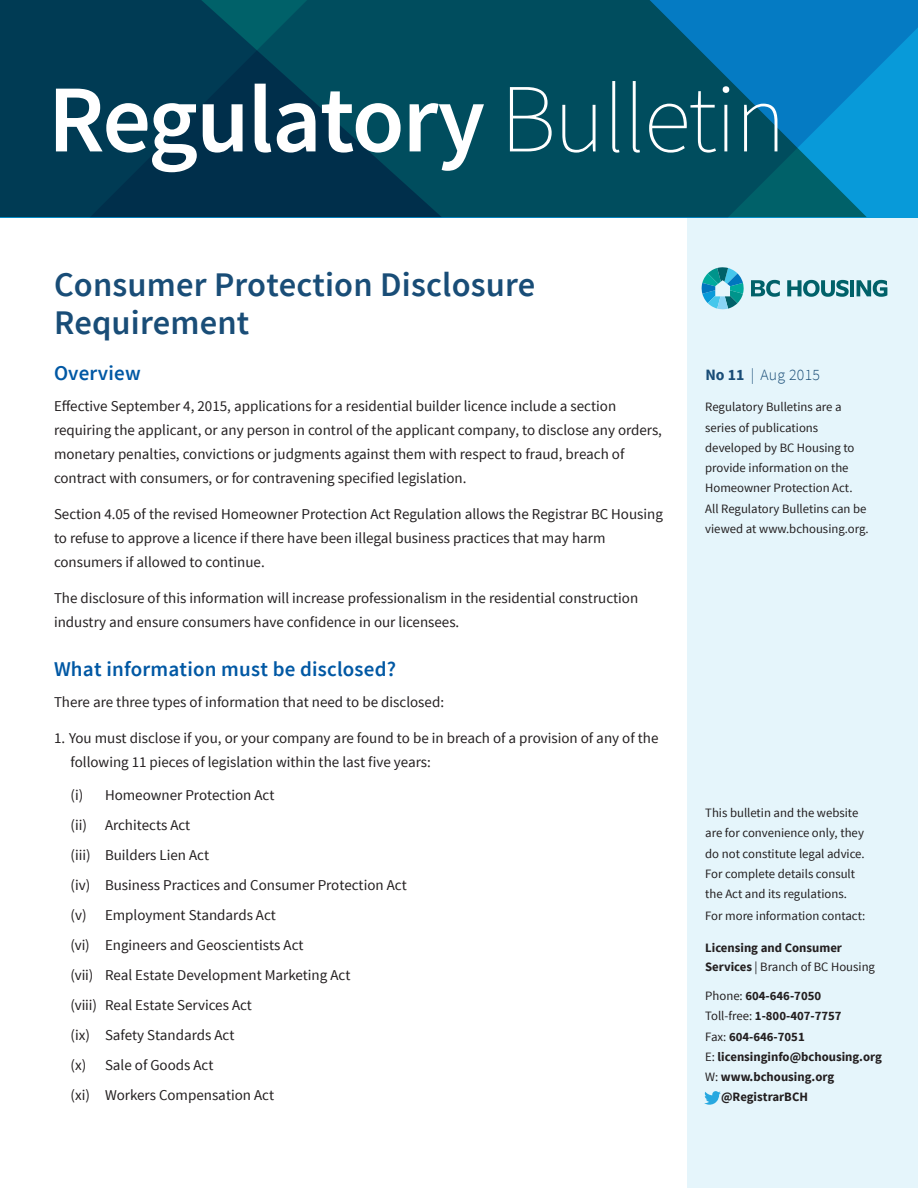
<style>
.page{position:relative;width:918px;height:1188px;background:#fff}
.page>*{position:absolute;margin:0;border:0;box-sizing:border-box;transform-origin:0 0}
.t1{font:600 96px "Source Sans Pro";letter-spacing:-.02em;color:#fff}
.NEW_O_HEAD{font:600 34.5px/37.5px "Source Sans Pro";letter-spacing:.005em;color:#194d77}
.New_H1{font:600 21px "Source Sans Pro";letter-spacing:.01em;color:#0158a4}
.New_Body_w_bullets{font:300 15.75px "Source Sans Pro";letter-spacing:.02em;color:#194d77}
.NEW_H2_body{font:15px/24px "Source Sans Pro";color:#231f20}
.New_Note{font:12.75px/20.2px "Source Sans Pro";color:#231f20}
.New_Note-2{font:700 12.75px/18.8px "Source Sans Pro";color:#231f20}
.s1{font-weight:200;font-size:97.5px}
.s2{font-weight:700}
.s3{font-weight:400}
</style>
<div class="page">
<div style="left:688px;top:1px;width:230px;height:1187px;background:#e5f5fb"></div>
<svg style="left:90px;top:0;width:828px;height:218px;background:#026183"></svg>
<svg style="left:0;top:0;width:442px;height:217px;background:#003c54"></svg>
<svg style="left:704px;top:1091px;width:17px;height:14px"></svg>
<svg style="left:687px;top:251px;width:201px;height:75px"></svg>
<p class="t1" style="left:48px;top:59px;width:739px">Regulatory <span class="s1">Bulletin</span></p>
<p class="NEW_O_HEAD" style="left:54px;top:267px;width:483px">Consumer Protection Disclosure<br>Requirement</p>
<p class="New_H1" style="left:54px;top:360px;width:88px">Overview</p>
<p class="NEW_H2_body" style="left:54px;top:395px;width:610px">Effective September 4, 2015, applications for a residential builder licence include a section requiring the applicant, or any person in control of the applicant company, to disclose any orders, monetary penalties, convictions or judgments against them with respect to fraud, breach of contract with consumers, or for contravening specified legislation.</p>
<p class="NEW_H2_body" style="left:54px;top:503px;width:611px">Section 4.05 of the revised Homeowner Protection Act Regulation allows the Registrar BC Housing to refuse to approve a licence if there have been illegal business practices that may harm consumers if allowed to continue.</p>
<p class="NEW_H2_body" style="left:54px;top:587px;width:586px">The disclosure of this information will increase professionalism in the residential construction industry and ensure consumers have confidence in our licensees.</p>
<p class="New_H1" style="left:54px;top:656px;width:344px">What information must be disclosed?</p>
<p class="NEW_H2_body" style="left:54px;top:691px;width:392px">There are three types of information that need to be disclosed:</p>
<p class="NEW_H2_body" style="left:70px;top:727px;width:589px;text-indent:-16px">1. You must disclose if you, or your company are found to be in breach of a provision of any of the following 11 pieces of legislation within the last five years:</p>
<p class="NEW_H2_body" style="left:70px;top:784px;width:205px">(i) Homeowner Protection Act</p>
<p class="NEW_H2_body" style="left:70px;top:814px;width:121px">(ii) Architects Act</p>
<p class="NEW_H2_body" style="left:70px;top:844px;width:140px">(iii) Builders Lien Act</p>
<p class="NEW_H2_body" style="left:70px;top:874px;width:338px">(iv) Business Practices and Consumer Protection Act</p>
<p class="NEW_H2_body" style="left:70px;top:904px;width:207px">(v) Employment Standards Act</p>
<p class="NEW_H2_body" style="left:70px;top:934px;width:235px">(vi) Engineers and Geoscientists Act</p>
<p class="NEW_H2_body" style="left:70px;top:964px;width:281px">(vii) Real Estate Development Marketing Act</p>
<p class="NEW_H2_body" style="left:70px;top:994px;width:183px">(viii) Real Estate Services Act</p>
<p class="NEW_H2_body" style="left:70px;top:1024px;width:165px">(ix) Safety Standards Act</p>
<p class="NEW_H2_body" style="left:70px;top:1054px;width:145px">(x) Sale of Goods Act</p>
<p class="NEW_H2_body" style="left:70px;top:1084px;width:205px">(xi) Workers Compensation Act</p>
<p class="New_Body_w_bullets" style="left:705px;top:365px;width:116px"><span class="s2">No 11</span> | Aug 2015</p>
<p class="New_Note" style="left:705px;top:397px;width:165px">Regulatory Bulletins are a series of publications developed by BC Housing to provide information on the<br>Homeowner Protection Act.<br>All Regulatory Bulletins can be viewed at www.bchousing.org.</p>
<p class="New_Note" style="left:705px;top:803px;width:161px">This bulletin and the website are for convenience only, they do not constitute legal advice.<br>For complete details consult the Act and its regulations.</p>
<p class="New_Note" style="left:705px;top:906px;width:162px">For more information contact:</p>
<p class="New_Note-2" style="left:705px;top:939px;width:171px">Licensing and Consumer<br>Services <span class="s3">| Branch of BC Housing</span></p>
<p class="New_Note-2" style="left:705px;top:987px;width:117px"><span class="s3">Phone:</span> 604-646-7050</p>
<p class="New_Note-2" style="left:705px;top:1007px;width:138px"><span class="s3">Toll-free:</span> 1-800-407-7757</p>
<p class="New_Note-2" style="left:705px;top:1027px;width:101px"><span class="s3">Fax:</span> 604-646-7051</p>
<p class="New_Note-2" style="left:705px;top:1048px;width:178px"><span class="s3">E:</span> licensinginfo@bchousing.org</p>
<p class="New_Note-2" style="left:705px;top:1068px;width:130px"><span class="s3">W:</span> www.bchousing.org</p>
<p class="New_Note-2" style="left:721px;top:1088px;width:88px">@RegistrarBCH</p>
</div>
